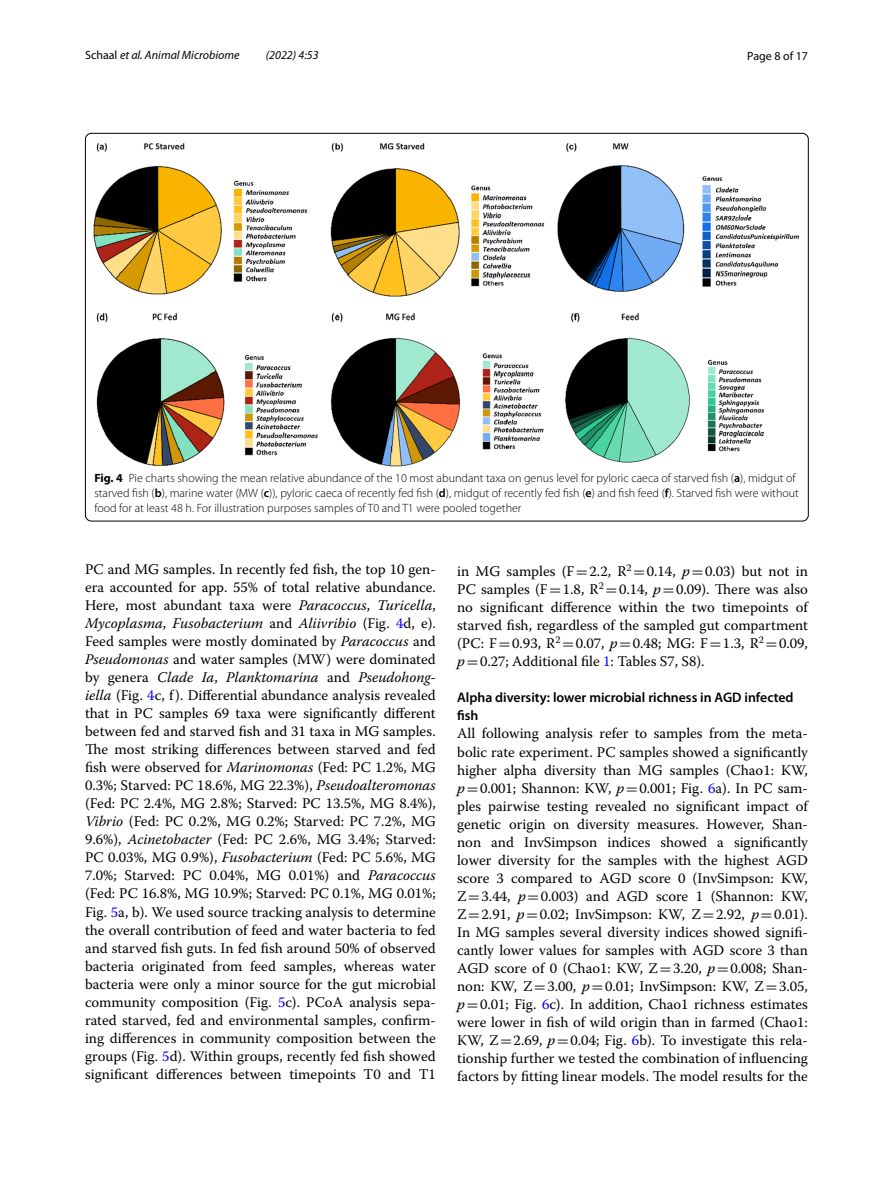
<style>
.page{position:relative;width:893px;height:1187px;background:#fff}
.page>*{position:absolute;margin:0;border:0;box-sizing:border-box;transform-origin:0 0}
.t1{font:14.7px/18px "Warnock Pro";color:#000;text-align:justify}
.t2{font:600 13.8px/18px "Myriad Pro";color:#000}
.t3{font:300 12px/15px "Myriad Pro";color:#000}
.t4{font:italic 12px "Myriad Pro";color:#000}
.t5{font:12px "Myriad Pro";color:#000}
.s1{font-style:normal}
.s2{font-weight:700}
.s3{font-weight:600}
.s4{font-style:italic}
.s5{color:#00f}
.s6{font-family:"MTSY"}
</style>
<div class="page">
<img style="left:94px;top:143px;width:706px;height:323px">
<p class="t4" style="left:85px;top:48px;width:156px"><span class="s1">Schaal</span> et al. Animal Microbiome</p>
<p class="t4" style="left:266px;top:48px;width:54px">(2022) 4:53</p>
<p class="t5" style="left:747px;top:48px;width:62px">Page 8 of 17</p>
<p class="t3" style="left:94px;top:470px;width:706px"><span class="s2">Fig. 4</span> Pie charts showing the mean relative abundance of the 10 most abundant taxa on genus level for pyloric caeca of starved fish (<span class="s3">a</span>), midgut of starved fish (<span class="s3">b</span>), marine water (MW (<span class="s3">c</span>)), pyloric caeca of recently fed fish (<span class="s3">d</span>), midgut of recently fed fish (<span class="s3">e</span>) and fish feed (<span class="s3">f</span>). Starved fish were without food for at least 48 h. For illustration purposes samples of T0 and T1 were pooled together</p>
<p class="t1" style="left:85px;top:560px;width:352px">PC and MG samples. In recently fed fish, the top 10 gen&shy;era accounted for app. 55% of total relative abundance.<br>Here, most abundant taxa were <span class="s4">Paracoccus</span>, <span class="s4">Turicella</span>, <span class="s4">Mycoplasma</span>, <span class="s4">Fusobacterium</span> and <span class="s4">Aliivribio</span> (Fig. <span class="s5">4</span>d, e).<br>Feed samples were mostly dominated by <span class="s4">Paracoccus</span> and <span class="s4">Pseudomonas</span> and water samples (MW) were dominated by genera <span class="s4">Clade Ia</span>, <span class="s4">Planktomarina</span> and <span class="s4">Pseudohong&shy;iella</span> (Fig. <span class="s5">4</span>c, f). Differential abundance analysis revealed that in PC samples 69 taxa were significantly different between fed and starved fish and 31 taxa in MG samples.<br>The most striking differences between starved and fed fish were observed for <span class="s4">Marinomonas</span> (Fed: PC 1.2%, MG 0.3%; Starved: PC 18.6%, MG 22.3%), <span class="s4">Pseudoalteromonas </span>(Fed: PC 2.4%, MG 2.8%; Starved: PC 13.5%, MG 8.4%), <span class="s4">Vibrio</span> (Fed: PC 0.2%, MG 0.2%; Starved: PC 7.2%, MG 9.6%), <span class="s4">Acinetobacter</span> (Fed: PC 2.6%, MG 3.4%; Starved:<br>PC 0.03%, MG 0.9%), <span class="s4">Fusobacterium</span> (Fed: PC 5.6%, MG 7.0%; Starved: PC 0.04%, MG 0.01%) and <span class="s4">Paracoccus </span>(Fed: PC 16.8%, MG 10.9%; Starved: PC 0.1%, MG 0.01%; Fig. <span class="s5">5</span>a, b). We used source tracking analysis to determine the overall contribution of feed and water bacteria to fed and starved fish guts. In fed fish around 50% of observed bacteria originated from feed samples, whereas water bacteria were only a minor source for the gut microbial community composition (Fig. <span class="s5">5</span>c). PCoA analysis sepa&shy;rated starved, fed and environmental samples, confirm&shy;ing differences in community composition between the groups (Fig. <span class="s5">5</span>d). Within groups, recently fed fish showed significant differences between timepoints T0 and T1</p>
<p class="t1" style="left:457px;top:562px;width:352px">in MG samples (F<span class="s6">=</span>2.2, R<sup>2</sup> <span class="s6">=</span>0.14, <span class="s4">p</span><span class="s6">=</span>0.03) but not in PC samples (F<span class="s6">=</span>1.8, R<sup>2</sup> <span class="s6">=</span>0.14, <span class="s4">p</span><span class="s6">=</span>0.09). There was also no significant difference within the two timepoints of starved fish, regardless of the sampled gut compartment (PC: F<span class="s6">=</span>0.93, R<sup>2</sup> <span class="s6">=</span>0.07, <span class="s4">p</span><span class="s6">=</span>0.48; MG: F<span class="s6">=</span>1.3, R<sup>2</sup> <span class="s6">=</span>0.09, <span class="s4">p</span><span class="s6">=</span>0.27; Additional file <span class="s5">1</span>: Tables S7, S8).</p>
<p class="t2" style="left:457px;top:688px;width:338px">Alpha diversity: lower microbial richness in AGD infected fish</p>
<p class="t1" style="left:457px;top:724px;width:352px">All following analysis refer to samples from the meta&shy;bolic rate experiment. PC samples showed a significantly higher alpha diversity than MG samples (Chao1: KW, <span class="s4">p</span><span class="s6">=</span>0.001; Shannon: KW, <span class="s4">p</span><span class="s6">=</span>0.001; Fig. <span class="s5">6</span>a). In PC sam&shy;ples pairwise testing revealed no significant impact of genetic origin on diversity measures. However, Shan&shy;non and InvSimpson indices showed a significantly lower diversity for the samples with the highest AGD score 3 compared to AGD score 0 (InvSimpson: KW, Z<span class="s6">=</span>3.44, <span class="s4">p</span><span class="s6">=</span>0.003) and AGD score 1 (Shannon: KW, Z<span class="s6">=</span>2.91, <span class="s4">p</span><span class="s6">=</span>0.02; InvSimpson: KW, Z<span class="s6">=</span>2.92, <span class="s4">p</span><span class="s6">=</span>0.01).<br>In MG samples several diversity indices showed signifi&shy;cantly lower values for samples with AGD score 3 than AGD score of 0 (Chao1: KW, Z<span class="s6">=</span>3.20, <span class="s4">p</span><span class="s6">=</span>0.008; Shan&shy;non: KW, Z<span class="s6">=</span>3.00, <span class="s4">p</span><span class="s6">=</span>0.01; InvSimpson: KW, Z<span class="s6">=</span>3.05, <span class="s4">p</span><span class="s6">=</span>0.01; Fig. <span class="s5">6</span>c). In addition, Chao1 richness estimates were lower in fish of wild origin than in farmed (Chao1:<br>KW, Z<span class="s6">=</span>2.69, <span class="s4">p</span><span class="s6">=</span>0.04; Fig. <span class="s5">6</span>b). To investigate this rela&shy;tionship further we tested the combination of influencing factors by fitting linear models. The model results for the</p>
</div>
